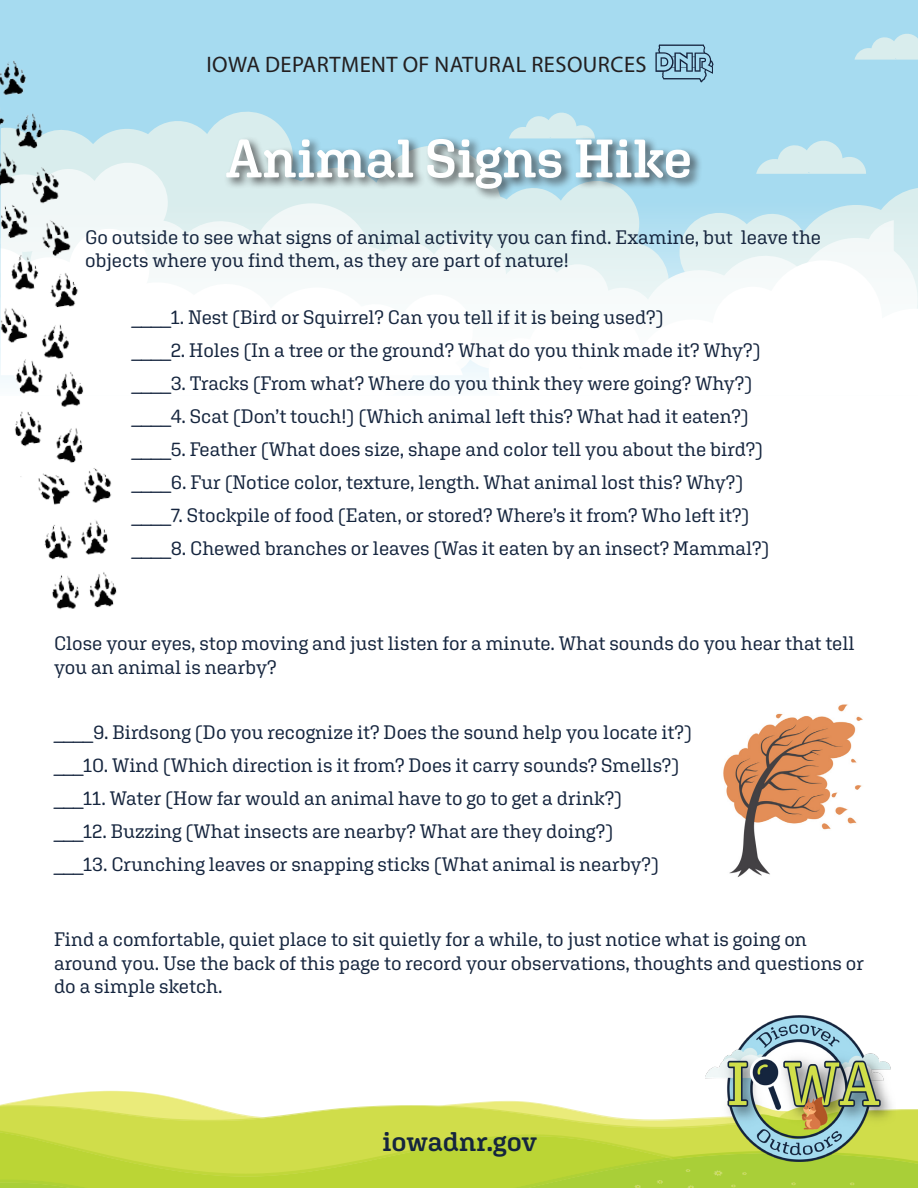
<style>
.page{position:relative;width:918px;height:1188px;background:#fff}
.page>*{position:absolute;margin:0;border:0;box-sizing:border-box;transform-origin:0 0}
.t1{font:600 54px "Aglet Slab";color:#fff}
.t2{font:600 27px "Aglet Slab";letter-spacing:-.005em;color:#15253e}
.t3{font:22.5px "Myriad Pro";letter-spacing:.02em;color:#231f20}
.t4{font:19.5px/23.4px "Aglet Slab";letter-spacing:-.005em;color:#15253e}
</style>
<div class="page">
<svg style="left:0;top:1091px;width:918px;height:97px;background:#cedf60"></svg>
<div style="left:1px;top:0;width:917px;height:396px;background:#a6dbf0"></div>
<svg style="left:193px;top:111px;width:725px;height:285px"></svg>
<svg style="left:855px;top:34px;width:63px;height:26px"></svg>
<div style="left:224px;top:135px;width:479px;height:66px;background:#231f20;opacity:.75"></div>
<svg style="left:655px;top:45px;width:59px;height:37px"></svg>
<img style="left:705px;top:1015px;width:190px;height:146px">
<img style="left:723px;top:704px;width:140px;height:173px">
<img style="left:0;top:34px;width:193px;height:576px">
<p class="t3" style="left:206px;top:50px;width:442px">IOWA DEPARTMENT OF NATURAL RESOURCES</p>
<p class="t1" style="left:226px;top:125px;width:468px">Animal Signs Hike</p>
<p class="t4" style="left:85px;top:225px;width:738px">Go outside to see what signs of animal activity you can find. Examine, but leave the</p>
<p class="t4" style="left:85px;top:248px;width:485px">objects where you find them, as they are part of nature!</p>
<p class="t4" style="left:132px;top:305px;width:533px">____1. Nest (Bird or Squirrel? Can you tell if it is being used?)</p>
<p class="t4" style="left:132px;top:338px;width:630px">____2. Holes (In a tree or the ground? What do you think made it? Why?)</p>
<p class="t4" style="left:132px;top:371px;width:622px">____3. Tracks (From what? Where do you think they were going? Why?)</p>
<p class="t4" style="left:132px;top:404px;width:619px">____4. Scat (Don’t touch!) (Which animal left this? What had it eaten?)</p>
<p class="t4" style="left:132px;top:437px;width:633px">____5. Feather (What does size, shape and color tell you about the bird?)</p>
<p class="t4" style="left:132px;top:470px;width:613px">____6. Fur (Notice color, texture, length. What animal lost this? Why?)</p>
<p class="t4" style="left:132px;top:503px;width:619px">____7. Stockpile of food (Eaten, or stored? Where’s it from? Who left it?)</p>
<p class="t4" style="left:132px;top:536px;width:639px">____8. Chewed branches or leaves (Was it eaten by an insect? Mammal?)</p>
<p class="t4" style="left:54px;top:632px;width:802px">Close your eyes, stop moving and just listen for a minute. What sounds do you hear that tell you an animal is nearby?</p>
<p class="t4" style="left:54px;top:720px;width:640px">____9. Birdsong (Do you recognize it? Does the sound help you locate it?)</p>
<p class="t4" style="left:54px;top:753px;width:627px">___10. Wind (Which direction is it from? Does it carry sounds? Smells?)</p>
<p class="t4" style="left:54px;top:786px;width:570px">___11. Water (How far would an animal have to go to get a drink?)</p>
<p class="t4" style="left:54px;top:819px;width:561px">___12. Buzzing (What insects are nearby? What are they doing?)</p>
<p class="t4" style="left:54px;top:852px;width:607px">___13. Crunching leaves or snapping sticks (What animal is nearby?)</p>
<p class="t4" style="left:54px;top:927px;width:812px">Find a comfortable, quiet place to sit quietly for a while, to just notice what is going on around you. Use the back of this page to record your observations, thoughts and questions or do a simple sketch.</p>
<p class="t2" style="left:382px;top:1125px;width:156px">iowadnr.gov</p>
</div>
